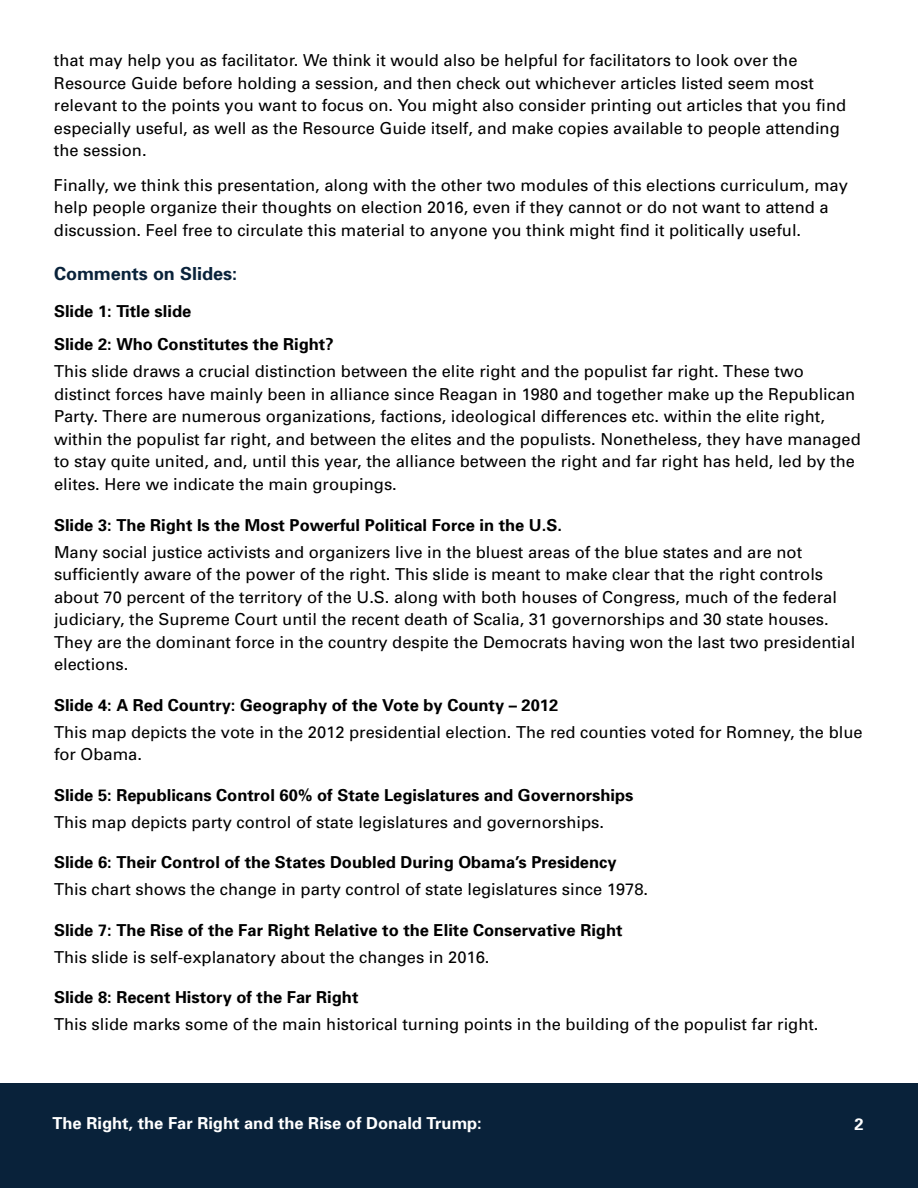
<style>
.page{position:relative;width:918px;height:1188px;background:#fff}
.page>*{position:absolute;margin:0;border:0;box-sizing:border-box;transform-origin:0 0}
.t1{font:700 18px "Univers";color:#09223a}
.t2{font:16.5px/22.5px "Univers";color:#000}
.t3{font:700 16.5px/33px "Univers";color:#000}
.t4{font:700 16.5px "Univers";color:#fff}
</style>
<div class="page">
<div style="left:0;top:1084px;width:918px;height:104px;background:#09223a"></div>
<p class="t2" style="left:54px;top:49px;width:794px">that may help you as facilitator. We think it would also be helpful for facilitators to look over the Resource Guide before holding a session, and then check out whichever articles listed seem most relevant to the points you want to focus on. You might also consider printing out articles that you find especially useful, as well as the Resource Guide itself, and make copies available to people attending the session.</p>
<p class="t2" style="left:54px;top:174px;width:795px">Finally, we think this presentation, along with the other two modules of this elections curriculum, may help people organize their thoughts on election 2016, even if they cannot or do not want to attend a discussion. Feel free to circulate this material to anyone you think might find it politically useful.</p>
<p class="t1" style="left:54px;top:263px;width:185px">Comments on Slides:</p>
<p class="t3" style="left:54px;top:295px;width:281px">Slide 1: Title slide<br>Slide 2: Who Constitutes the Right?</p>
<p class="t2" style="left:54px;top:361px;width:808px">This slide draws a crucial distinction between the elite right and the populist far right. These two distinct forces have mainly been in alliance since Reagan in 1980 and together make up the Republican Party. There are numerous organizations, factions, ideological differences etc. within the elite right, within the populist far right, and between the elites and the populists. Nonetheless, they have managed to stay quite united, and, until this year, the alliance between the right and far right has held, led by the elites. Here we indicate the main groupings.</p>
<p class="t3" style="left:54px;top:508px;width:509px">Slide 3: The Right Is the Most Powerful Political Force in the U.S.</p>
<p class="t2" style="left:54px;top:541px;width:803px">Many social justice activists and organizers live in the bluest areas of the blue states and are not sufficiently aware of the power of the right. This slide is meant to make clear that the right controls about 70 percent of the territory of the U.S. along with both houses of Congress, much of the federal judiciary, the Supreme Court until the recent death of Scalia, 31 governorships and 30 state houses.<br>They are the dominant force in the country despite the Democrats having won the last two presidential elections.</p>
<p class="t3" style="left:54px;top:688px;width:506px">Slide 4: A Red Country: Geography of the Vote by County – 2012</p>
<p class="t2" style="left:54px;top:721px;width:810px">This map depicts the vote in the 2012 presidential election. The red counties voted for Romney, the blue for Obama.</p>
<p class="t3" style="left:54px;top:778px;width:581px">Slide 5: Republicans Control 60% of State Legislatures and Governorships</p>
<p class="t2" style="left:54px;top:811px;width:552px">This map depicts party control of state legislatures and governorships.</p>
<p class="t3" style="left:54px;top:846px;width:564px">Slide 6: Their Control of the States Doubled During Obama’s Presidency</p>
<p class="t2" style="left:54px;top:878px;width:596px">This chart shows the change in party control of state legislatures since 1978.</p>
<p class="t3" style="left:54px;top:913px;width:570px">Slide 7: The Rise of the Far Right Relative to the Elite Conservative Right</p>
<p class="t2" style="left:54px;top:946px;width:437px">This slide is self-explanatory about the changes in 2016.</p>
<p class="t3" style="left:54px;top:981px;width:306px">Slide 8: Recent History of the Far Right</p>
<p class="t2" style="left:54px;top:1013px;width:766px">This slide marks some of the main historical turning points in the building of the populist far right.</p>
<p class="t4" style="left:52px;top:1113px;width:431px">The Right, the Far Right and the Rise of Donald Trump:</p>
<p class="t4" style="left:855px;top:1114px;width:11px">2</p>
</div>
